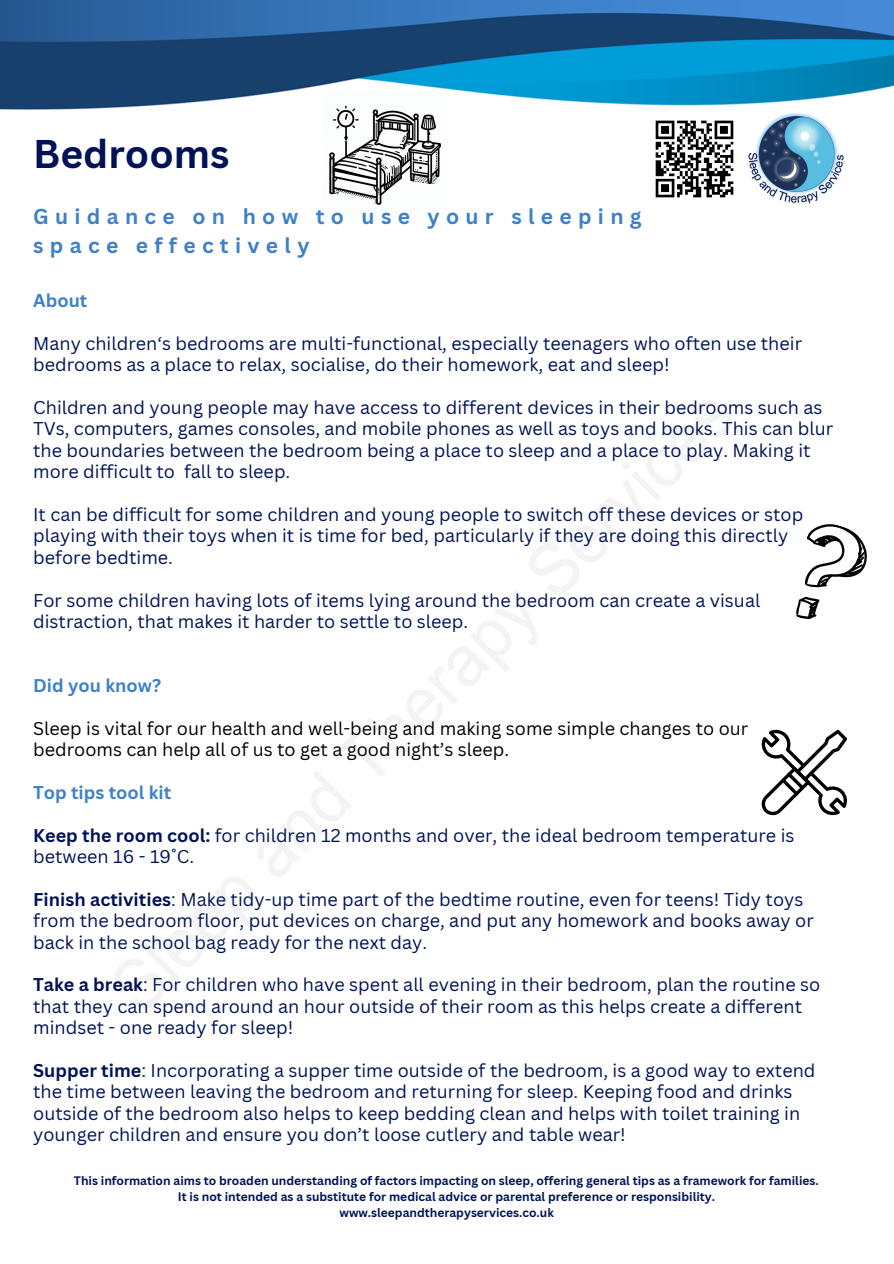
<style>
.page{position:relative;width:894px;height:1264px;background:#fff}
.page>*{position:absolute;margin:0;border:0;box-sizing:border-box;transform-origin:0 0}
.t1{font:700 39px "Canva Sans";color:#011356}
.t2{font:700 21px/29.2px "Canva Sans";letter-spacing:.3em;color:#3e81ca}
.t3{font:18px/21.3px "Canva Sans";color:#011356}
.t4{font:18px/21.3px "Canva Sans";color:#000}
.t5{font:700 18px "Canva Sans";color:#3e81ca}
.t6{font:700 12px/16px "Canva Sans";color:#011356;text-align:center}
.s1{font-weight:700}
</style>
<div class="page">
<img style="left:0;top:0;width:893px;height:109px">
<svg style="left:796px;top:524px;width:71px;height:96px"></svg>
<svg style="left:761px;top:729px;width:87px;height:87px"></svg>
<img style="left:321px;top:89px;width:128px;height:116px">
<img style="left:748px;top:113px;width:96px;height:91px">
<img style="left:655px;top:120px;width:79px;height:78px">
<h4 class="t1" style="left:33px;top:127px;width:198px">Bedrooms</h4>
<p class="t2" style="left:33px;top:201px;width:609px">Guidance on how to use your sleeping space effectively</p>
<p class="t5" style="left:33px;top:288px;width:56px">About</p>
<p class="t3" style="left:33px;top:332px;width:770px">Many children‘s bedrooms are multi-functional, especially teenagers who often use their bedrooms as a place to relax, socialise, do their homework, eat and sleep!</p>
<h1 class="t3" style="left:33px;top:396px;width:801px">Children and young people may have access to different devices in their bedrooms such as TVs, computers, games consoles, and mobile phones as well as toys and books. This can blur the boundaries between the bedroom being a place to sleep and a place to play. Making it more difficult to fall to sleep.</h1>
<h2 class="t3" style="left:33px;top:503px;width:771px">It can be difficult for some children and young people to switch off these devices or stop playing with their toys when it is time for bed, particularly if they are doing this directly before bedtime.</h2>
<h3 class="t3" style="left:33px;top:589px;width:728px">For some children having lots of items lying around the bedroom can create a visual distraction, that makes it harder to settle to sleep.</h3>
<h4 class="t5" style="left:33px;top:672px;width:129px">Did you know?</h4>
<h4 class="t4" style="left:33px;top:717px;width:716px">Sleep is vital for our health and well-being and making some simple changes to our bedrooms can help all of us to get a good night’s sleep.</h4>
<h4 class="t5" style="left:33px;top:779px;width:139px">Top tips tool kit</h4>
<h4 class="t3" style="left:33px;top:824px;width:762px"><span class="s1">Keep the room cool:</span> for children 12 months and over, the ideal bedroom temperature is between 16 - 19˚C.</h4>
<h3 class="t3" style="left:33px;top:888px;width:781px"><span class="s1">Finish activities</span>: Make tidy-up time part of the bedtime routine, even for teens! Tidy toys from the bedroom floor, put devices on charge, and put any homework and books away or back in the school bag ready for the next day.</h3>
<h4 class="t3" style="left:33px;top:973px;width:788px"><span class="s1">Take a break</span>: For children who have spent all evening in their bedroom, plan the routine so that they can spend around an hour outside of their room as this helps create a different mindset - one ready for sleep!</h4>
<h3 class="t3" style="left:33px;top:1059px;width:783px"><span class="s1">Supper time</span>: Incorporating a supper time outside of the bedroom, is a good way to extend the time between leaving the bedroom and returning for sleep. Keeping food and drinks outside of the bedroom also helps to keep bedding clean and helps with toilet training in younger children and ensure you don’t loose cutlery and table wear!</h3>
<p class="t6" style="left:74px;top:1172px;width:746px">This information aims to broaden understanding of factors impacting on sleep, offering general tips as a framework for families.<br>It is not intended as a substitute for medical advice or parental preference or responsibility.</p>
<p class="t6" style="left:339px;top:1204px;width:216px">www.sleepandtherapyservices.co.uk</p>
</div>
